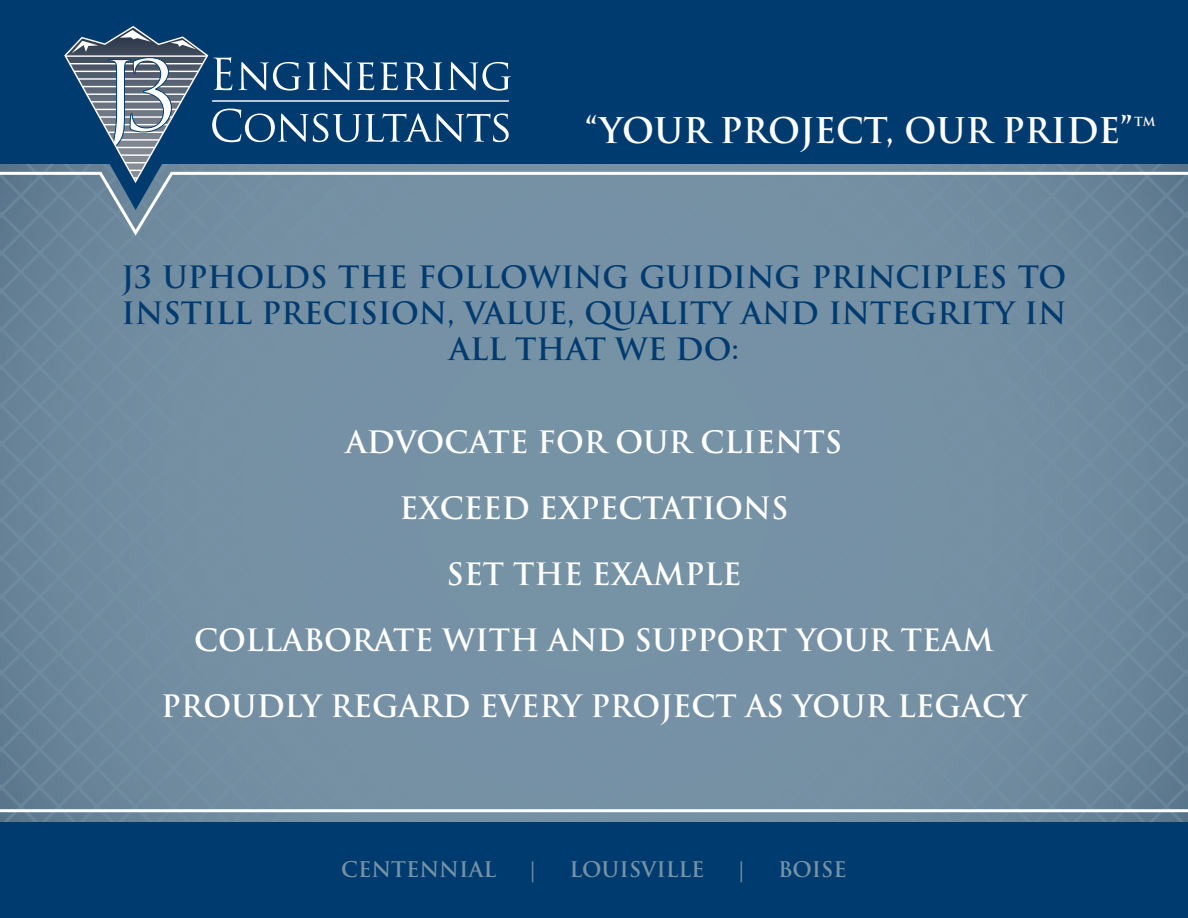
<style>
.page{position:relative;width:1188px;height:918px;background:#7692a5}
.page>*{position:absolute;margin:0;border:0;box-sizing:border-box;transform-origin:0 0}
.t1{font:700 34.5px "Trajan Pro";color:#fff}
.t2{font:700 30px "Trajan Pro";color:#fff}
.t3{font:700 30px/36px "Trajan Pro";color:#003b70;text-align:center}
.t4{font:700 21px "Trajan Pro";color:#7692a5}
.t5{font:700 12.3px "Trajan Pro";color:#fff}
</style>
<div class="page">
<div style="left:0;top:0;width:1188px;height:164px;background:#003b70"></div>
<svg style="left:29px;top:164px;width:34px;height:6px"></svg>
<svg style="left:63px;top:26px;width:448px;height:144px"></svg>
<svg style="left:0;top:170px;width:1188px;height:69px"></svg>
<hr style="left:0;top:809px;width:1188px;height:3px;background:#fff">
<div style="left:0;top:822px;width:1188px;height:96px;background:#003b70"></div>
<p class="t1" style="left:585px;top:109px;width:549px">“YOUR PROJECT, OUR PRIDE”</p>
<p class="t5" style="left:1134px;top:113px;width:23px">TM</p>
<p class="t3" style="left:122px;top:260px;width:946px">J3 UPHOLDS THE FOLLOWING GUIDING PRINCIPLES TO<br>INSTILL PRECISION, VALUE, QUALITY AND INTEGRITY IN<br>ALL THAT WE DO:</p>
<p class="t2" style="left:346px;top:424px;width:498px">ADVOCATE FOR OUR CLIENTS</p>
<p class="t2" style="left:399px;top:490px;width:391px">EXCEED EXPECTATIONS</p>
<p class="t2" style="left:447px;top:556px;width:296px">SET THE EXAMPLE</p>
<p class="t2" style="left:194px;top:622px;width:801px">COLLABORATE WITH AND SUPPORT YOUR TEAM</p>
<p class="t2" style="left:161px;top:688px;width:867px">PROUDLY REGARD EVERY PROJECT AS YOUR LEGACY</p>
<p class="t4" style="left:341px;top:856px;width:156px">CENTENNIAL</p>
<p class="t4" style="left:528px;top:856px;width:12px">|</p>
<p class="t4" style="left:570px;top:856px;width:136px">LOUISVILLE</p>
<p class="t4" style="left:736px;top:856px;width:12px">|</p>
<p class="t4" style="left:778px;top:856px;width:70px">BOISE</p>
</div>
